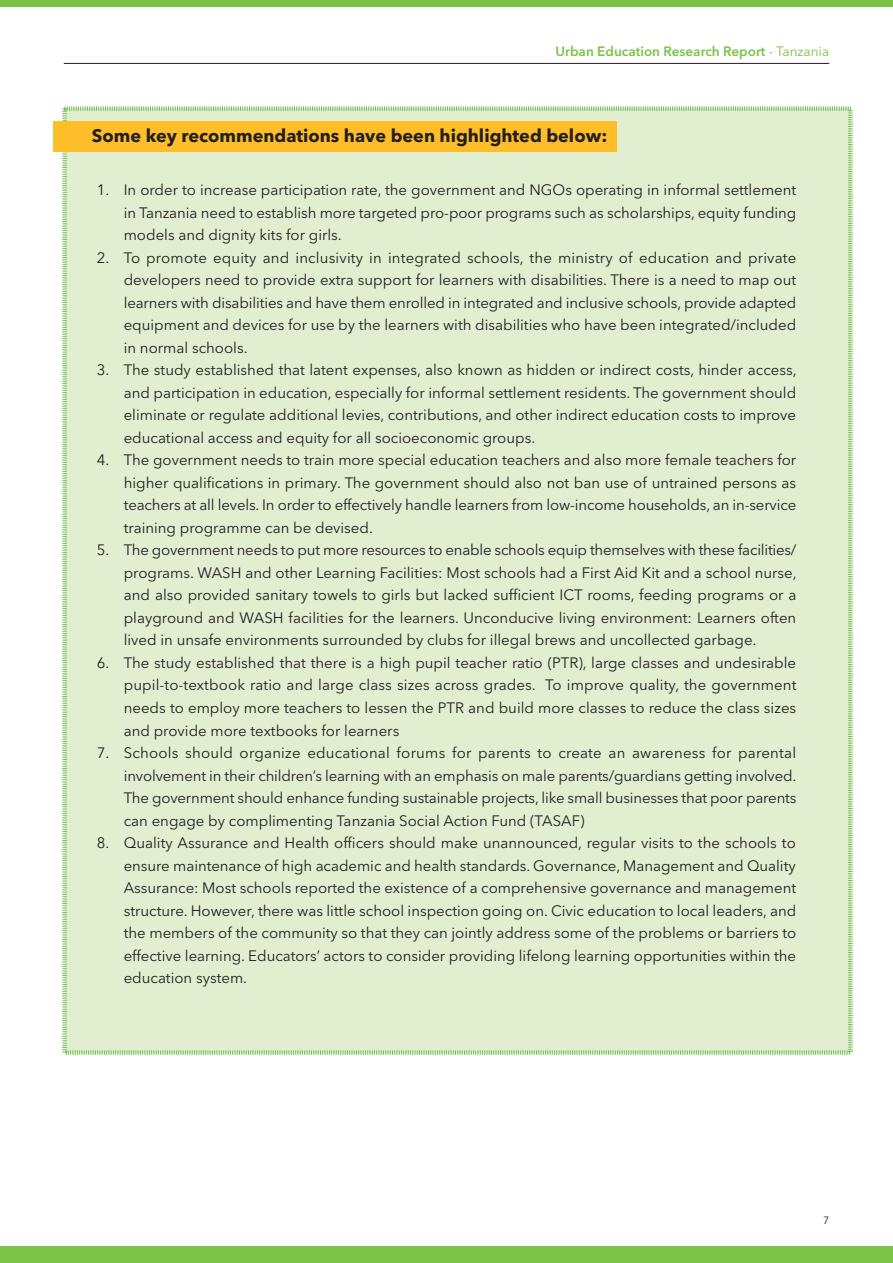
<style>
.page{position:relative;width:893px;height:1263px;background:#fff}
.page>*{position:absolute;margin:0;border:0;box-sizing:border-box;transform-origin:0 0}
.t1{font:700 18px "Avenir Next LT Pro";color:#231f20}
.t2{font:15px/22.5px "Avenir Next LT Pro";color:#231f20;text-align:justify}
.t3{font:600 13.5px "Avenir Next LT Pro";color:#7bc247}
.t4{font:10.5px "Avenir Next LT Pro";color:#231f20}
.s1{font-weight:400}
</style>
<div class="page">
<hr style="left:64px;top:63px;width:765px;height:1px;background:#231f20">
<div style="left:0;top:1246px;width:893px;height:17px;background:#7bc247"></div>
<div style="left:0;top:0;width:893px;height:6px;background:#7bc247"></div>
<div style="left:62px;top:106px;width:791px;height:949px;background:#e1eed0"></div>
<div style="left:54px;top:121px;width:563px;height:31px;background:#febe2a"></div>
<p class="t3" style="left:555px;top:43px;width:275px">Urban Education Research Report <span class="s1">- Tanzania</span></p>
<p class="t1" style="left:92px;top:124px;width:517px">Some key recommendations have been highlighted below:</p>
<p class="t2" style="left:124px;top:179px;width:674px;text-indent:-27px">1. In order to increase participation rate, the government and NGOs operating in informal settlement in Tanzania need to establish more targeted pro-poor programs such as scholarships, equity funding models and dignity kits for girls.</p>
<p class="t2" style="left:124px;top:246px;width:674px;text-indent:-27px">2. To promote equity and inclusivity in integrated schools, the ministry of education and private developers need to provide extra support for learners with disabilities. There is a need to map out learners with disabilities and have them enrolled in integrated and inclusive schools, provide adapted equipment and devices for use by the learners with disabilities who have been integrated/included in normal schools.</p>
<p class="t2" style="left:124px;top:359px;width:674px;text-indent:-27px">3. The study established that latent expenses, also known as hidden or indirect costs, hinder access, and participation in education, especially for informal settlement residents. The government should eliminate or regulate additional levies, contributions, and other indirect education costs to improve educational access and equity for all socioeconomic groups.</p>
<p class="t2" style="left:124px;top:449px;width:674px;text-indent:-27px">4. The government needs to train more special education teachers and also more female teachers for higher qualifications in primary. The government should also not ban use of untrained persons as teachers at all levels. In order to effectively handle learners from low-income households, an in-service training programme can be devised.</p>
<p class="t2" style="left:124px;top:539px;width:674px;text-indent:-27px">5. The government needs to put more resources to enable schools equip themselves with these facilities/ programs. WASH and other Learning Facilities: Most schools had a First Aid Kit and a school nurse, and also provided sanitary towels to girls but lacked sufficient ICT rooms, feeding programs or a playground and WASH facilities for the learners. Unconducive living environment: Learners often lived in unsafe environments surrounded by clubs for illegal brews and uncollected garbage.</p>
<p class="t2" style="left:124px;top:651px;width:674px;text-indent:-27px">6. The study established that there is a high pupil teacher ratio (PTR), large classes and undesirable pupil-to-textbook ratio and large class sizes across grades. To improve quality, the government needs to employ more teachers to lessen the PTR and build more classes to reduce the class sizes and provide more textbooks for learners</p>
<p class="t2" style="left:124px;top:741px;width:674px;text-indent:-27px">7. Schools should organize educational forums for parents to create an awareness for parental involvement in their children’s learning with an emphasis on male parents/guardians getting involved.<br>The government should enhance funding sustainable projects, like small businesses that poor parents can engage by complimenting Tanzania Social Action Fund (TASAF)</p>
<p class="t2" style="left:124px;top:831px;width:674px;text-indent:-27px">8. Quality Assurance and Health officers should make unannounced, regular visits to the schools to ensure maintenance of high academic and health standards. Governance, Management and Quality Assurance: Most schools reported the existence of a comprehensive governance and management structure. However, there was little school inspection going on. Civic education to local leaders, and the members of the community so that they can jointly address some of the problems or barriers to effective learning. Educators’ actors to consider providing lifelong learning opportunities within the education system.</p>
<p class="t4" style="left:823px;top:1214px;width:8px">7</p>
</div>
